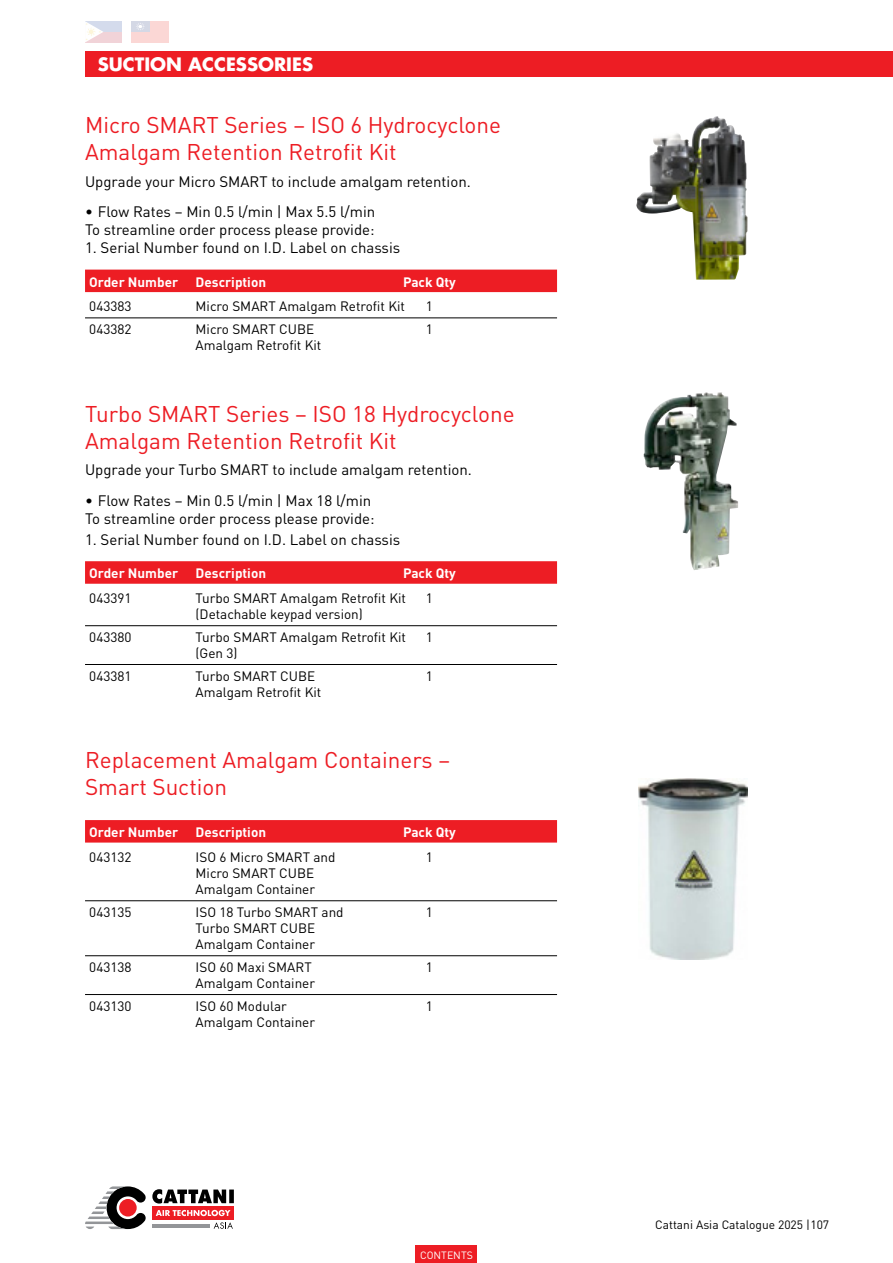
<style>
.page{position:relative;width:893px;height:1263px;background:#fff}
.page>*{position:absolute;margin:0;border:0;box-sizing:border-box;transform-origin:0 0}
.t1{font:22.5px/27px "DIN";color:#ed1d24}
.t2{font:700 18px "Futura LT";color:#fff}
.t3{font:15px/18px "DIN";color:#000}
.t4{font:13.5px/16.2px "DIN";color:#000}
.t5{font:700 13.5px "DIN";color:#fff}
.t6{font:12px "DIN";color:#000}
.t7{font:10.5px "DIN";color:#fff}
</style>
<div class="page">
<div style="left:85px;top:21px;width:36px;height:11px;background:#d4dbec"></div>
<div style="left:85px;top:32px;width:36px;height:10px;background:#f1d3d8"></div>
<svg style="left:85px;top:21px;width:18px;height:21px"></svg>
<div style="left:131px;top:21px;width:37px;height:21px;background:#fbd7d5"></div>
<div style="left:131px;top:21px;width:19px;height:11px;background:#d4d8e5"></div>
<svg style="left:136px;top:23px;width:8px;height:7px"></svg>
<svg style="left:85px;top:1186px;width:61px;height:43px"></svg>
<svg style="left:152px;top:1189px;width:82px;height:14px"></svg>
<div style="left:152px;top:1206px;width:82px;height:13px;background:#ed1d24"></div>
<svg style="left:156px;top:1210px;width:74px;height:6px"></svg>
<hr style="left:152px;top:1224px;width:58px;height:3px;background:#939598">
<svg style="left:214px;top:1222px;width:19px;height:7px"></svg>
<div style="left:85px;top:51px;width:808px;height:26px;background:#ed1d24"></div>
<div style="left:85px;top:270px;width:472px;height:22px;background:#ed1d24"></div>
<hr style="left:85px;top:318px;width:472px;height:1px;background:#000">
<div style="left:85px;top:561px;width:472px;height:23px;background:#ed1d24"></div>
<hr style="left:85px;top:625px;width:472px;height:1px;background:#000">
<hr style="left:85px;top:664px;width:472px;height:1px;background:#000">
<div style="left:85px;top:820px;width:472px;height:22px;background:#ed1d24"></div>
<hr style="left:85px;top:900px;width:472px;height:1px;background:#000">
<hr style="left:85px;top:955px;width:472px;height:1px;background:#000">
<hr style="left:85px;top:994px;width:472px;height:1px;background:#000">
<img style="left:644px;top:392px;width:94px;height:178px">
<img style="left:636px;top:116px;width:112px;height:164px">
<img style="left:638px;top:778px;width:110px;height:181px">
<div style="left:416px;top:1246px;width:61px;height:17px;background:#ed1d24"></div>
<h2 class="t2" style="left:98px;top:52px;width:217px">SUCTION ACCESSORIES</h2>
<h1 class="t1" style="left:85px;top:111px;width:418px">Micro SMART Series – ISO 6 Hydrocyclone<br>Amalgam Retention Retrofit Kit</h1>
<p class="t3" style="left:85px;top:172px;width:387px">Upgrade your Micro SMART to include amalgam retention.</p>
<p class="t3" style="left:85px;top:203px;width:292px">• Flow Rates – Min 0.5 l/min | Max 5.5 l/min<br>To streamline order process please provide:</p>
<p class="t3" style="left:85px;top:239px;width:317px">1. Serial Number found on I.D. Label on chassis</p>
<p class="t5" style="left:89px;top:273px;width:90px">Order Number</p>
<p class="t5" style="left:196px;top:273px;width:72px">Description</p>
<p class="t5" style="left:403px;top:273px;width:54px">Pack Qty</p>
<p class="t4" style="left:89px;top:298px;width:44px">043383</p>
<p class="t4" style="left:196px;top:298px;width:211px">Micro SMART Amalgam Retrofit Kit</p>
<p class="t4" style="left:426px;top:298px;width:9px">1</p>
<p class="t4" style="left:89px;top:321px;width:44px">043382</p>
<p class="t4" style="left:196px;top:321px;width:120px">Micro SMART CUBE</p>
<p class="t4" style="left:426px;top:321px;width:9px">1</p>
<p class="t4" style="left:196px;top:337px;width:127px">Amalgam Retrofit Kit</p>
<h1 class="t1" style="left:85px;top:400px;width:431px">Turbo SMART Series – ISO 18 Hydrocyclone<br>Amalgam Retention Retrofit Kit</h1>
<p class="t3" style="left:85px;top:461px;width:388px">Upgrade your Turbo SMART to include amalgam retention.</p>
<p class="t3" style="left:85px;top:491px;width:291px">• Flow Rates – Min 0.5 l/min | Max 18 l/min<br>To streamline order process please provide:</p>
<p class="t3" style="left:85px;top:530px;width:317px">1. Serial Number found on I.D. Label on chassis</p>
<p class="t5" style="left:89px;top:564px;width:90px">Order Number</p>
<p class="t5" style="left:196px;top:564px;width:72px">Description</p>
<p class="t5" style="left:403px;top:564px;width:54px">Pack Qty</p>
<p class="t4" style="left:89px;top:590px;width:44px">043391</p>
<p class="t4" style="left:196px;top:590px;width:212px">Turbo SMART Amalgam Retrofit Kit</p>
<p class="t4" style="left:426px;top:590px;width:9px">1</p>
<p class="t4" style="left:196px;top:606px;width:169px">(Detachable keypad version)</p>
<p class="t4" style="left:89px;top:628px;width:44px">043380</p>
<p class="t4" style="left:196px;top:628px;width:212px">Turbo SMART Amalgam Retrofit Kit</p>
<p class="t4" style="left:426px;top:628px;width:9px">1</p>
<p class="t4" style="left:196px;top:645px;width:43px">(Gen 3)</p>
<p class="t4" style="left:89px;top:667px;width:44px">043381</p>
<p class="t4" style="left:196px;top:667px;width:121px">Turbo SMART CUBE</p>
<p class="t4" style="left:426px;top:667px;width:9px">1</p>
<p class="t4" style="left:196px;top:683px;width:127px">Amalgam Retrofit Kit</p>
<h1 class="t1" style="left:85px;top:746px;width:367px">Replacement Amalgam Containers –<br>Smart Suction</h1>
<p class="t5" style="left:89px;top:823px;width:90px">Order Number</p>
<p class="t5" style="left:196px;top:823px;width:72px">Description</p>
<p class="t5" style="left:403px;top:823px;width:54px">Pack Qty</p>
<p class="t4" style="left:89px;top:848px;width:44px">043132</p>
<p class="t4" style="left:196px;top:848px;width:141px">ISO 6 Micro SMART and</p>
<p class="t4" style="left:426px;top:848px;width:9px">1</p>
<p class="t4" style="left:196px;top:865px;width:121px">Micro SMART CUBE<br>Amalgam Container</p>
<p class="t4" style="left:89px;top:903px;width:44px">043135</p>
<p class="t4" style="left:196px;top:903px;width:150px">ISO 18 Turbo SMART and</p>
<p class="t4" style="left:426px;top:903px;width:9px">1</p>
<p class="t4" style="left:196px;top:920px;width:121px">Turbo SMART CUBE<br>Amalgam Container</p>
<p class="t4" style="left:89px;top:958px;width:44px">043138</p>
<p class="t4" style="left:196px;top:958px;width:118px">ISO 60 Maxi SMART</p>
<p class="t4" style="left:426px;top:958px;width:9px">1</p>
<p class="t4" style="left:196px;top:975px;width:121px">Amalgam Container</p>
<p class="t4" style="left:89px;top:997px;width:44px">043130</p>
<p class="t4" style="left:196px;top:997px;width:93px">ISO 60 Modular</p>
<p class="t4" style="left:426px;top:997px;width:9px">1</p>
<p class="t4" style="left:196px;top:1013px;width:121px">Amalgam Container</p>
<p class="t7" style="left:420px;top:1248px;width:54px">CONTENTS</p>
<p class="t6" style="left:655px;top:1217px;width:176px">Cattani Asia Catalogue 2025 |107</p>
</div>
